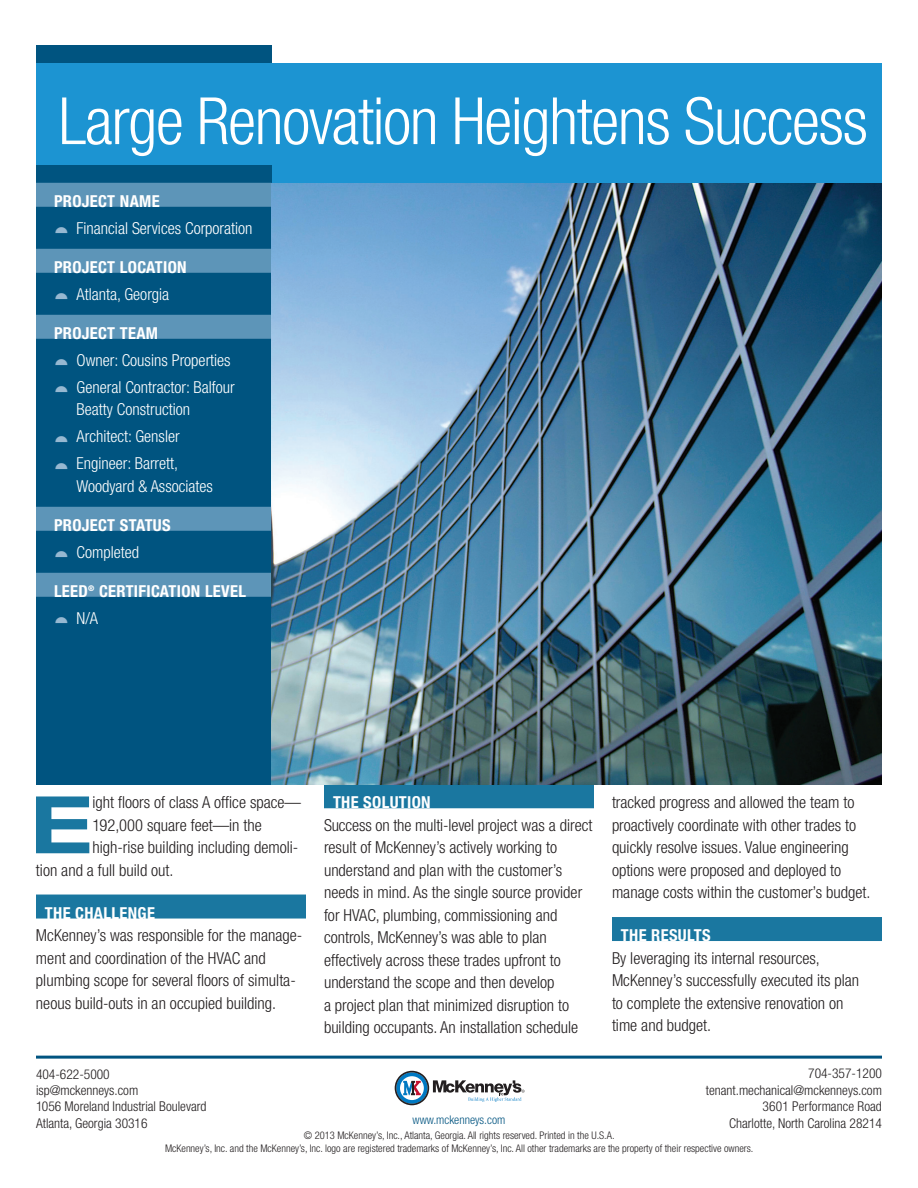
<style>
.page{position:relative;width:918px;height:1188px;background:#fff}
.page>*{position:absolute;margin:0;border:0;box-sizing:border-box;transform-origin:0 0}
.t1{font:700 expanded 79.5px "Helvetica Neue LT Std";color:#1a77a0}
.t2{font:300 condensed 65.25px "Helvetica Neue LT Std";letter-spacing:-.02em;color:#fff}
.t3{font:300 condensed 16.5px/22.5px "Helvetica Neue LT Std";color:#231f20}
.t4{font:300 condensed 16.5px/27px "Helvetica Neue LT Std";color:#fff}
.t5{font:700 condensed 16.5px/27px "Helvetica Neue LT Std";letter-spacing:.02em;color:#fff}
.t6{font:300 condensed 13.5px/16.5px "Helvetica Neue LT Std";color:#231f20}
.t7{font:300 condensed 12px "Helvetica Neue LT Std";color:#005480}
.t8{font:300 condensed 10.5px/13.5px "Helvetica Neue LT Std";color:#231f20;text-align:center}
.s1{font-weight:300}
</style>
<div class="page">
<hr style="left:36px;top:1056px;width:846px;height:3px;background:#005480">
<div style="left:36px;top:45px;width:236px;height:739px;background:#005480"></div>
<div style="left:36px;top:895px;width:270px;height:24px;background:#1a77a0"></div>
<div style="left:324px;top:784px;width:270px;height:24px;background:#1a77a0"></div>
<div style="left:612px;top:917px;width:270px;height:24px;background:#1a77a0"></div>
<svg style="left:395px;top:1071px;width:130px;height:34px"></svg>
<div style="left:36px;top:63px;width:846px;height:120px;background:#1c94d2"></div>
<div style="left:36px;top:165px;width:236px;height:545px;background:#005480"></div>
<div style="left:36px;top:183px;width:236px;height:24px;background:#5d95b8"></div>
<div style="left:36px;top:249px;width:236px;height:24px;background:#5d95b8"></div>
<div style="left:36px;top:315px;width:236px;height:24px;background:#5d95b8"></div>
<div style="left:36px;top:507px;width:236px;height:24px;background:#5d95b8"></div>
<div style="left:36px;top:573px;width:236px;height:24px;background:#5d95b8"></div>
<img style="left:272px;top:183px;width:610px;height:601px">
<h2 class="t2" style="left:58px;top:84px;width:811px">Large Renovation Heightens Success</h2>
<p class="t5" style="left:54px;top:187px;width:107px">PROJECT NAME</p>
<p class="t4" style="left:77px;top:214px;width:178px">Financial Services Corporation</p>
<p class="t5" style="left:54px;top:253px;width:134px">PROJECT LOCATION</p>
<p class="t4" style="left:77px;top:280px;width:94px">Atlanta, Georgia</p>
<p class="t5" style="left:54px;top:319px;width:106px">PROJECT TEAM</p>
<p class="t4" style="left:77px;top:346px;width:160px">Owner: Cousins Properties<br>General Contractor: Balfour</p>
<p class="t4" style="left:77px;top:396px;width:115px">Beatty Construction<br>Architect: Gensler<br>Engineer: Barrett,</p>
<p class="t4" style="left:77px;top:472px;width:138px">Woodyard &amp; Associates</p>
<p class="t5" style="left:54px;top:511px;width:117px">PROJECT STATUS</p>
<p class="t4" style="left:77px;top:538px;width:64px">Completed</p>
<p class="t5" style="left:77px;top:577px;width:171px;text-indent:-23px">LEED<sup>®</sup> CERTIFICATION LEVEL<br><span class="s1">N/A</span></p>
<h1 class="t1" style="left:31px;top:775px;width:63px">E</h1>
<p class="t3" style="left:92px;top:791px;width:210px">ight floors of class A office space—</p>
<p class="t3" style="left:92px;top:814px;width:171px">192,000 square feet—in the</p>
<p class="t3" style="left:92px;top:836px;width:207px">high-rise building including demoli-</p>
<p class="t3" style="left:36px;top:859px;width:139px">tion and a full build out.</p>
<p class="t5" style="left:45px;top:899px;width:111px">THE CHALLENGE</p>
<p class="t3" style="left:36px;top:924px;width:268px">McKenney’s was responsible for the manage&shy;ment and coordination of the HVAC and plumbing scope for several floors of simulta&shy;neous build-outs in an occupied building.</p>
<p class="t5" style="left:333px;top:789px;width:99px">THE SOLUTION</p>
<p class="t3" style="left:324px;top:814px;width:270px">Success on the multi-level project was a direct result of McKenney’s actively working to understand and plan with the customer’s needs in mind. As the single source provider for HVAC, plumbing, commissioning and controls, McKenney’s was able to plan effectively across these trades upfront to understand the scope and then develop<br>a project plan that minimized disruption to building occupants. An installation schedule</p>
<p class="t3" style="left:612px;top:791px;width:260px">tracked progress and allowed the team to proactively coordinate with other trades to quickly resolve issues. Value engineering options were proposed and deployed to manage costs within the customer’s budget.</p>
<p class="t5" style="left:621px;top:921px;width:83px">THE RESULTS</p>
<p class="t3" style="left:612px;top:946px;width:249px">By leveraging its internal resources, McKenney’s successfully executed its plan to complete the extensive renovation on time and budget.</p>
<p class="t6" style="left:36px;top:1065px;width:172px">404-622-5000 isp@mckenneys.com<br>1056 Moreland Industrial Boulevard<br>Atlanta, Georgia 30316</p>
<p class="t6" style="left:706px;top:1065px;width:178px;text-align:right">704-357-1200 tenant.mechanical@mckenneys.com<br>3601 Performance Road<br>Charlotte, North Carolina 28214</p>
<p class="t7" style="left:413px;top:1113px;width:94px">www.mckenneys.com</p>
<p class="t8" style="left:165px;top:1128px;width:590px">© 2013 McKenney’s, Inc., Atlanta, Georgia. All rights reserved. Printed in the U.S.A.<br>McKenney’s, Inc. and the McKenney’s, Inc. logo are registered trademarks of McKenney’s, Inc. All other trademarks are the property of their respective owners.</p>
</div>
